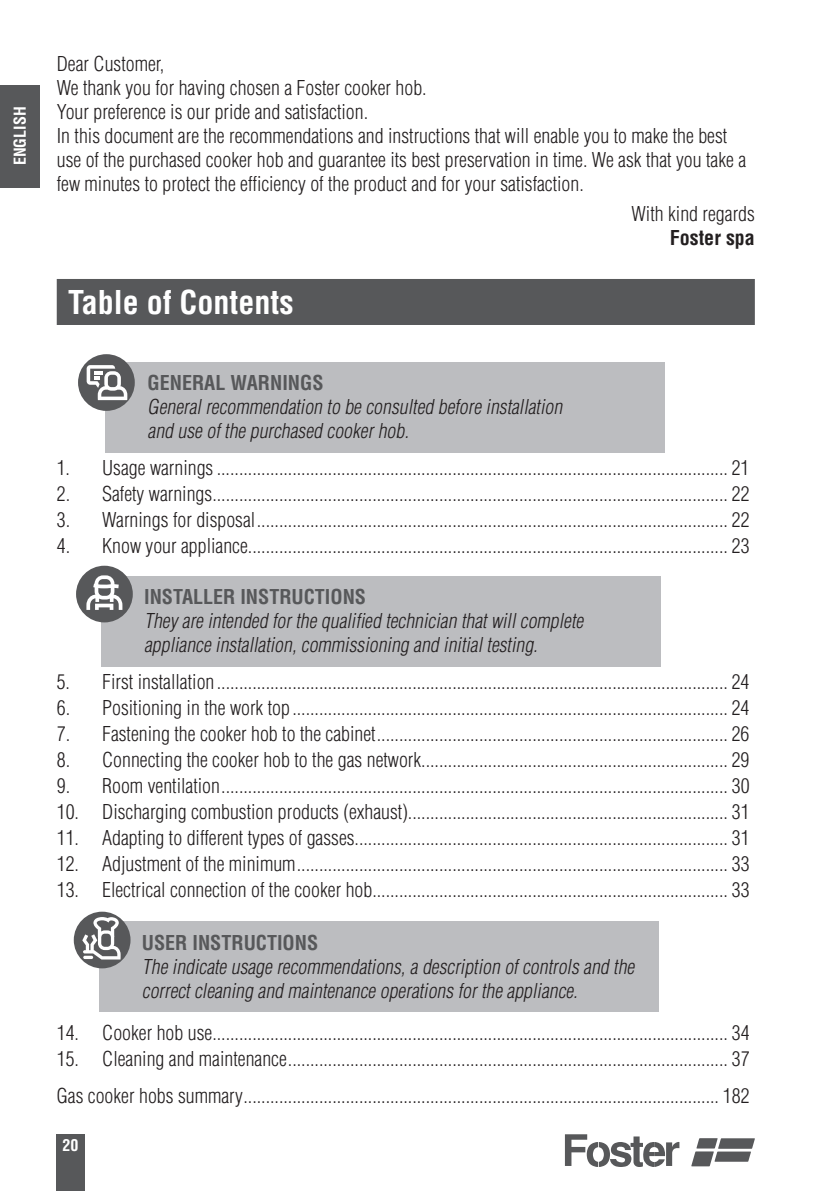
<style>
.page{position:relative;width:840px;height:1191px;background:#fff}
.page>*{position:absolute;margin:0;border:0;box-sizing:border-box;transform-origin:0 0}
.t1{font:700 condensed 32px "Helvetica LT Std";color:#fff}
.t2{font:300 condensed 20px/24px "Helvetica LT Std";color:#231f20}
.t3{font:italic 300 condensed 20px/24px "Helvetica LT Std";color:#231f20}
.t4{font:700 condensed 20px "Helvetica LT Std";color:#57585a}
.t5{font:700 condensed 20px "Helvetica LT Std";color:#231f20}
.t6{font:700 condensed 16px "Helvetica LT Std";color:#fff}
</style>
<div class="page">
<div style="left:56px;top:1134px;width:29px;height:57px;background:#57585a"></div>
<svg style="left:564px;top:1134px;width:115px;height:33px"></svg>
<svg style="left:691px;top:1138px;width:63px;height:28px"></svg>
<div style="left:0;top:85px;width:40px;height:102px;background:#57585a"></div>
<div style="left:57px;top:279px;width:697px;height:46px;background:#57585a"></div>
<div style="left:105px;top:362px;width:559px;height:90px;background:#bcbdc0"></div>
<div style="left:78px;top:354px;width:57px;height:57px;background:#57585a;border-radius:50%"></div>
<svg style="left:87px;top:365px;width:40px;height:35px"></svg>
<div style="left:101px;top:575px;width:559px;height:91px;background:#bcbdc0"></div>
<div style="left:76px;top:566px;width:57px;height:56px;background:#57585a;border-radius:50%"></div>
<svg style="left:86px;top:575px;width:36px;height:35px"></svg>
<div style="left:99px;top:921px;width:559px;height:91px;background:#bcbdc0"></div>
<div style="left:74px;top:911px;width:56px;height:57px;background:#57585a;border-radius:50%"></div>
<svg style="left:82px;top:917px;width:38px;height:42px"></svg>
<p class="t6" style="left:10px;top:165px;width:60px;rotate:-90deg">ENGLISH</p>
<p class="t2" style="left:57px;top:52px;width:690px">Dear Customer,<br>We thank you for having chosen a Foster cooker hob.<br>Your preference is our pride and satisfaction.<br>In this document are the recommendations and instructions that will enable you to make the best use of the purchased cooker hob and guarantee its best preservation in time. We ask that you take a few minutes to protect the efficiency of the product and for your satisfaction.</p>
<p class="t2" style="left:631px;top:201px;width:125px">With kind regards</p>
<p class="t5" style="left:669px;top:225px;width:86px">Foster spa</p>
<h1 class="t1" style="left:68px;top:282px;width:227px">Table of Contents</h1>
<p class="t4" style="left:147px;top:370px;width:177px">GENERAL WARNINGS</p>
<p class="t3" style="left:147px;top:395px;width:420px">Generalrecommendation to beconsulted beforeinstallation and useofthepurchased cookerhob.</p>
<p class="t2" style="left:57px;top:455px;width:694px">1. Usage warnings ................................................................................................................... 21</p>
<p class="t2" style="left:57px;top:481px;width:694px">2. Safety warnings .................................................................................................................... 22</p>
<p class="t2" style="left:57px;top:507px;width:694px">3. Warnings for disposal .......................................................................................................... 22</p>
<p class="t2" style="left:57px;top:533px;width:694px">4. Know your appliance ............................................................................................................ 23</p>
<p class="t4" style="left:144px;top:584px;width:223px">INSTALLER INSTRUCTIONS</p>
<p class="t3" style="left:144px;top:609px;width:445px">Theyareintended forthequalified technician thatwillcomplete applianceinstallation,commissioning and initialtesting.</p>
<p class="t2" style="left:57px;top:670px;width:694px">5. First installation ................................................................................................................... 24</p>
<p class="t2" style="left:57px;top:696px;width:694px">6. Positioning in the work top .................................................................................................. 24</p>
<p class="t2" style="left:57px;top:722px;width:694px">7. Fastening the cooker hob to the cabinet ............................................................................... 26</p>
<p class="t2" style="left:57px;top:748px;width:694px">8. Connecting the cooker hob to the gas network..................................................................... 29</p>
<p class="t2" style="left:57px;top:774px;width:694px">9. Room ventilation .................................................................................................................. 30</p>
<p class="t2" style="left:57px;top:800px;width:694px">10. Discharging combustion products (exhaust)........................................................................ 31</p>
<p class="t2" style="left:57px;top:826px;width:694px">11. Adapting to different types of gasses .................................................................................... 31</p>
<p class="t2" style="left:57px;top:852px;width:694px">12. Adjustment of the minimum ................................................................................................. 33</p>
<p class="t2" style="left:57px;top:878px;width:694px">13. Electrical connection of the cooker hob ................................................................................ 33</p>
<p class="t4" style="left:142px;top:930px;width:178px">USER INSTRUCTIONS</p>
<p class="t3" style="left:142px;top:954px;width:498px">Theindicateusagerecommendations,adescription ofcontrolsand the correctcleaning and maintenanceoperationsfortheappliance.</p>
<p class="t2" style="left:57px;top:1020px;width:694px">14. Cooker hob use .................................................................................................................... 34</p>
<p class="t2" style="left:57px;top:1039px;width:694px;line-height:37.4px">15. Cleaning and maintenance ................................................................................................... 37<br>Gas cooker hobs summary ........................................................................................................... 182</p>
<p class="t6" style="left:62px;top:1135px;width:17px">20</p>
</div>
